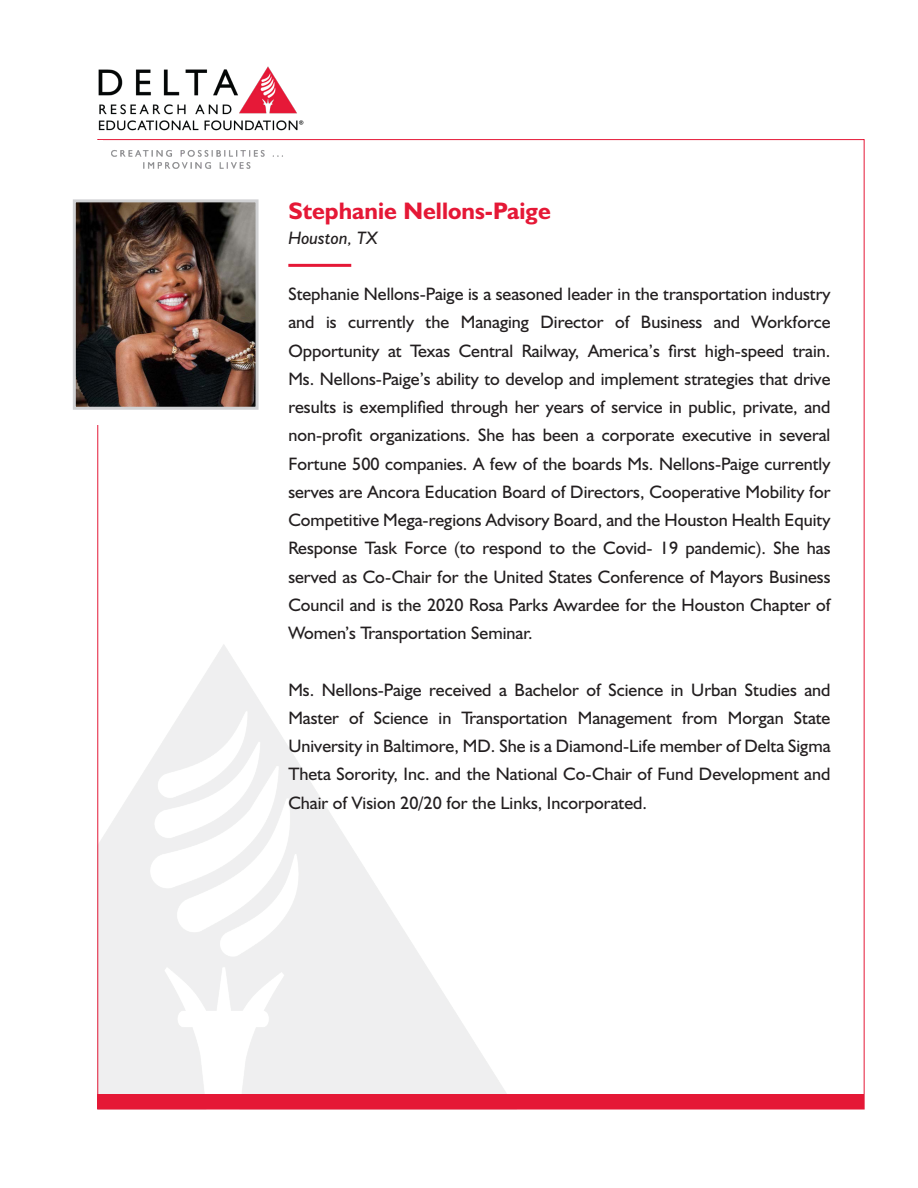
<style>
.page{position:relative;width:918px;height:1188px;background:#fff}
.page>*{position:absolute;margin:0;border:0;box-sizing:border-box;transform-origin:0 0}
.t1{font:700 24px "Humanist 521 BT";color:#e51836}
.t2{font:18px/28.2px "Humanist 521 BT";color:#231f20;text-align:justify}
.t3{font:italic 18px "Humanist 521 BT";color:#231f20}
</style>
<div class="page">
<img style="left:98px;top:66px;width:206px;height:103px">
<svg style="left:82px;top:137px;width:229px;height:10px"></svg>
<div style="left:80px;top:140px;width:23px;height:284px;background:#fff"></div>
<img style="left:77px;top:203px;width:178px;height:203px">
<div style="left:73px;top:199px;width:186px;height:211px;border:3px solid #d1d2d4"></div>
<hr style="left:288px;top:264px;width:63px;height:3px;background:#e51836">
<div style="left:98px;top:1094px;width:766px;height:15px;background:#e51836"></div>
<p class="t1" style="left:288px;top:196px;width:264px">Stephanie Nellons-Paige</p>
<p class="t3" style="left:288px;top:226px;width:91px">Houston, TX</p>
<p class="t2" style="left:288px;top:280px;width:544px">Stephanie Nellons-Paige is a seasoned leader in the transportation industry and is currently the Managing Director of Business and Workforce Opportunity at Texas Central Railway, America’s first high-speed train.<br>Ms. Nellons-Paige’s ability to develop and implement strategies that drive results is exemplified through her years of service in public, private, and non-profit organizations. She has been a corporate executive in several Fortune 500 companies. A few of the boards Ms. Nellons-Paige currently serves are Ancora Education Board of Directors, Cooperative Mobility for Competitive Mega-regions Advisory Board, and the Houston Health Equity Response Task Force (to respond to the Covid- 19 pandemic). She has served as Co-Chair for the United States Conference of Mayors Business Council and is the 2020 Rosa Parks Awardee for the Houston Chapter of Women’s Transportation Seminar.</p>
<p class="t2" style="left:288px;top:675px;width:544px">Ms. Nellons-Paige received a Bachelor of Science in Urban Studies and Master of Science in Transportation Management from Morgan State University in Baltimore, MD. She is a Diamond-Life member of Delta Sigma Theta Sorority, Inc. and the National Co-Chair of Fund Development and Chair of Vision 20/20 for the Links, Incorporated.</p>
</div>
